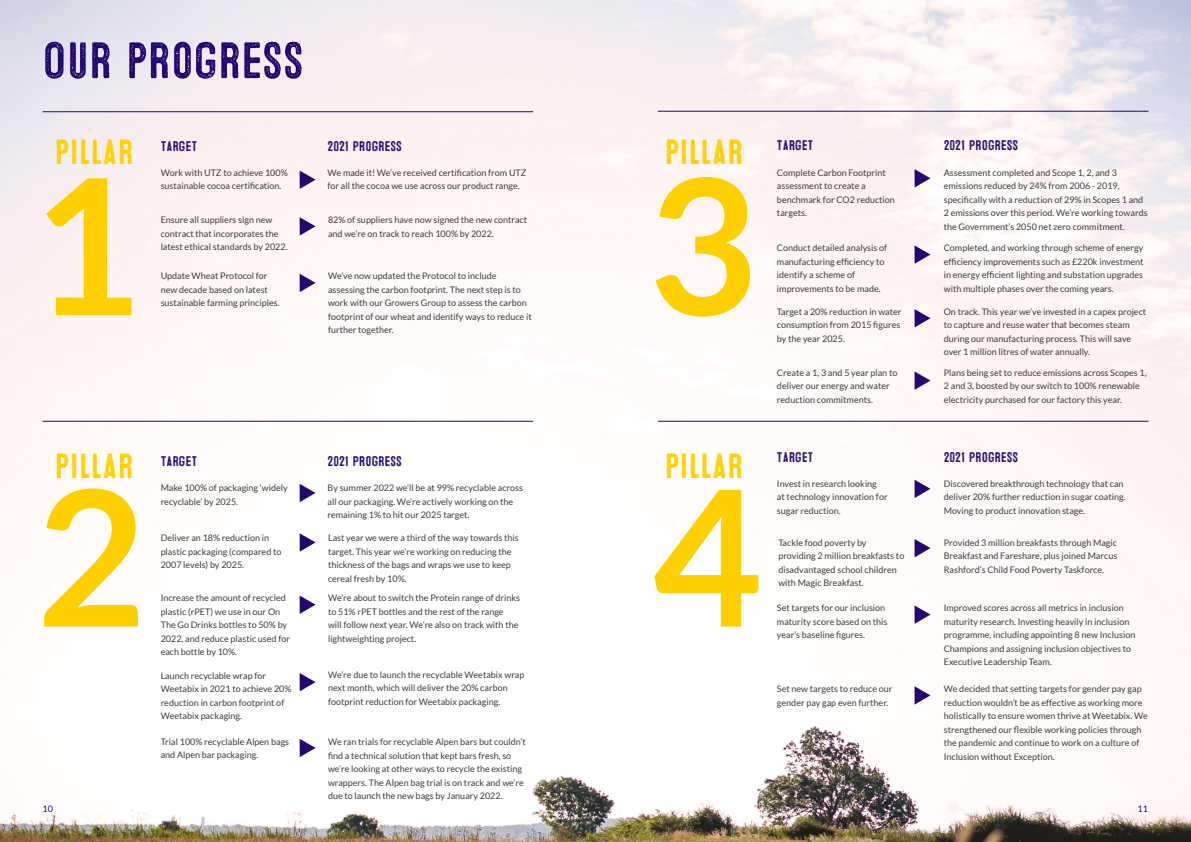
<style>
.page{position:relative;width:1191px;height:842px;background:#fff}
.page>*{position:absolute;margin:0;border:0;box-sizing:border-box;transform-origin:0 0}
.t1{font:700 188.9px/311.4px "Lato";color:#ffd000}
.t2{font:51px "Microbrew Three W01";color:#230871}
.t3{font:35px "Microbrew Three W01";color:#ffd000}
.t4{font:14px "Microbrew Three W01";color:#230871}
.t5{font:9px/13.5px "Lato";color:#3c3c3b}
.t6{font:9px "Lato";color:#230871}
.s1{color:#fff}
</style>
<div class="page">
<img style="left:0;top:0;width:1191px;height:842px">
<hr style="left:43px;top:111px;width:490px;height:1px;background:#230871">
<hr style="left:658px;top:111px;width:490px;height:1px;background:#230871">
<hr style="left:43px;top:421px;width:490px;height:1px;background:#230871">
<hr style="left:658px;top:421px;width:490px;height:1px;background:#230871">
<svg style="left:300px;top:171px;width:15px;height:18px"></svg>
<svg style="left:914px;top:169px;width:16px;height:18px"></svg>
<svg style="left:914px;top:480px;width:16px;height:18px"></svg>
<svg style="left:300px;top:217px;width:15px;height:19px"></svg>
<svg style="left:914px;top:245px;width:16px;height:19px"></svg>
<svg style="left:914px;top:539px;width:16px;height:18px"></svg>
<svg style="left:300px;top:274px;width:15px;height:18px"></svg>
<svg style="left:914px;top:309px;width:16px;height:18px"></svg>
<svg style="left:914px;top:605px;width:16px;height:19px"></svg>
<svg style="left:914px;top:371px;width:16px;height:19px"></svg>
<svg style="left:914px;top:686px;width:16px;height:19px"></svg>
<svg style="left:300px;top:484px;width:15px;height:18px"></svg>
<svg style="left:300px;top:533px;width:15px;height:19px"></svg>
<svg style="left:300px;top:595px;width:15px;height:19px"></svg>
<svg style="left:300px;top:673px;width:15px;height:18px"></svg>
<svg style="left:300px;top:739px;width:15px;height:18px"></svg>
<h2 class="t2" style="left:43px;top:33px;width:263px">OUR PROGRESS</h2>
<h3 class="t3" style="left:55px;top:134px;width:81px">PILLAR</h3>
<h3 class="t3" style="left:664px;top:134px;width:81px">PILLAR</h3>
<h3 class="t4" style="left:327px;top:139px;width:76px">2021 PROGRESS</h3>
<h3 class="t4" style="left:161px;top:139px;width:38px">TARGET</h3>
<h3 class="t4" style="left:777px;top:138px;width:38px">TARGET</h3>
<h3 class="t4" style="left:943px;top:138px;width:76px">2021 PROGRESS</h3>
<p class="t5" style="left:327px;top:166px;width:200px">We made it! We’ve received certification from UTZ for all the cocoa we use across our product range.</p>
<p class="t5" style="left:328px;top:213px;width:201px">82% of suppliers have now signed the new contract and we’re on track to reach 100% by 2022.</p>
<p class="t5" style="left:161px;top:166px;width:129px">Work with UTZ to achieve 100% sustainable cocoa certification.</p>
<h1 class="t1" style="left:31px;top:88px;width:117px">1<br>2</h1>
<h1 class="t1" style="left:647px;top:88px;width:116px">3<br>4</h1>
<p class="t5" style="left:161px;top:213px;width:128px">Ensure all suppliers sign new contract that incorporates the latest ethical standards by 2022.</p>
<p class="t5" style="left:161px;top:269px;width:120px">Update Wheat Protocol for new decade based on latest sustainable farming principles.</p>
<p class="t5" style="left:328px;top:269px;width:205px">We’ve now updated the Protocol to include assessing the carbon footprint. The next step is to work with our Growers Group to assess the carbon footprint of our wheat and identify ways to reduce it further together.</p>
<h3 class="t3" style="left:55px;top:447px;width:81px">PILLAR</h3>
<h3 class="t3" style="left:664px;top:447px;width:81px">PILLAR</h3>
<h3 class="t4" style="left:327px;top:453px;width:76px">2021 PROGRESS</h3>
<h3 class="t4" style="left:161px;top:453px;width:38px">TARGET</h3>
<p class="t5" style="left:161px;top:481px;width:129px">Make 100% of packaging ‘widely recyclable’ by 2025.</p>
<p class="t5" style="left:161px;top:531px;width:122px">Deliver an 18% reduction in plastic packaging (compared to<br>2007 levels) by 2025.</p>
<p class="t5" style="left:327px;top:481px;width:197px">By summer 2022 we’ll be at 99% recyclable across all our packaging. We’re actively working on the remaining 1% to hit our 2025 target.</p>
<p class="t5" style="left:328px;top:531px;width:192px">Last year we were a third of the way towards this target. This year we’re working on reducing the thickness of the bags and wraps we use to keep cereal fresh by 10%.</p>
<p class="t5" style="left:328px;top:591px;width:194px">We’re about to switch the Protein range of drinks to 51% rPET bottles and the rest of the range<br>will follow next year. We’re also on track with the lightweighting project.</p>
<p class="t5" style="left:328px;top:668px;width:198px">We’re due to launch the recyclable Weetabix wrap next month, which will deliver the 20% carbon footprint reduction for Weetabix packaging.</p>
<p class="t5" style="left:328px;top:735px;width:199px">We ran trials for recyclable Alpen bars but couldn’t find a technical solution that kept bars fresh, so we’re looking at other ways to recycle the existing wrappers. The Alpen bag trial is on track and we’re due to launch the new bags by January 2022.</p>
<p class="t5" style="left:161px;top:591px;width:131px">Increase the amount of recycled plastic (rPET) we use in our On<br>The Go Drinks bottles to 50% by<br>2022, and reduce plastic used for each bottle by 10%.</p>
<p class="t5" style="left:161px;top:669px;width:132px">Launch recyclable wrap for<br>Weetabix in 2021 to achieve 20% reduction in carbon footprint of<br>Weetabix packaging.</p>
<p class="t5" style="left:161px;top:734px;width:130px">Trial 100% recyclable Alpen bags and Alpen bar packaging.</p>
<p class="t5" style="left:777px;top:166px;width:119px">Complete Carbon Footprint assessment to create a benchmark for CO2 reduction targets.</p>
<p class="t5" style="left:943px;top:166px;width:205px">Assessment completed and Scope 1, 2, and 3 emissions reduced by 24% from 2006 - 2019, specifically with a reduction of 29% in Scopes 1 and 2 emissions over this period. We’re working towards the Government’s 2050 net zero commitment.</p>
<p class="t5" style="left:777px;top:241px;width:112px">Conduct detailed analysis of manufacturing efficiency to identify a scheme of improvements to be made.</p>
<p class="t5" style="left:943px;top:241px;width:201px;text-align:justify">Completed, and working through scheme of energy efficiency improvements such as £220k investment in energy efficient lighting and substation upgrades with multiple phases over the coming years.</p>
<p class="t5" style="left:777px;top:305px;width:126px">Target a 20% reduction in water consumption from 2015 figures by the year 2025.</p>
<p class="t5" style="left:777px;top:366px;width:122px">Create a 1, 3 and 5 year plan to deliver our energy and water reduction commitments.</p>
<p class="t5" style="left:943px;top:305px;width:204px">On track. This year we’ve invested in a capex project to capture and reuse water that becomes steam during our manufacturing process. This will save over 1 million litres of water annually.</p>
<p class="t5" style="left:943px;top:366px;width:204px">Plans being set to reduce emissions across Scopes 1,<br>2 and 3, boosted by our switch to 100% renewable electricity purchased for our factory this year.</p>
<h3 class="t4" style="left:777px;top:449px;width:38px">TARGET</h3>
<p class="t5" style="left:777px;top:477px;width:112px">Invest in research looking<br>at technology innovation for sugar reduction.</p>
<p class="t5" style="left:778px;top:536px;width:127px">Tackle food poverty by providing 2 million breakfasts to disadvantaged school children with Magic Breakfast.</p>
<p class="t5" style="left:777px;top:601px;width:112px">Set targets for our inclusion maturity score based on this year’s baseline figures.</p>
<p class="t5" style="left:777px;top:682px;width:117px">Set new targets to reduce our gender pay gap even further.</p>
<h3 class="t4" style="left:943px;top:449px;width:76px">2021 PROGRESS</h3>
<p class="t5" style="left:943px;top:477px;width:183px">Discovered breakthrough technology that can deliver 20% further reduction in sugar coating.<br>Moving to product innovation stage.</p>
<p class="t5" style="left:943px;top:536px;width:175px;text-align:justify">Provided 3 million breakfasts through Magic Breakfast and Fareshare, plus joined Marcus Rashford’s Child Food Poverty Taskforce.</p>
<p class="t5" style="left:943px;top:601px;width:193px">Improved scores across all metrics in inclusion maturity research. Investing heavily in inclusion programme, including appointing 8 new Inclusion Champions and assigning inclusion objectives to Executive Leadership Team.</p>
<p class="t5" style="left:943px;top:682px;width:205px">We decided that setting targets for gender pay gap reduction wouldn’t be as effective as working more holistically to ensure women thrive at Weetabix. We strengthened our flexible working policies through the pandemic and continue to work on a culture of Inclusion without Exception.</p>
<p class="t6" style="left:43px;top:804px;width:26px">10 <span class="s1">11</span></p>
<p class="t6" style="left:1137px;top:804px;width:12px">11</p>
</div>
